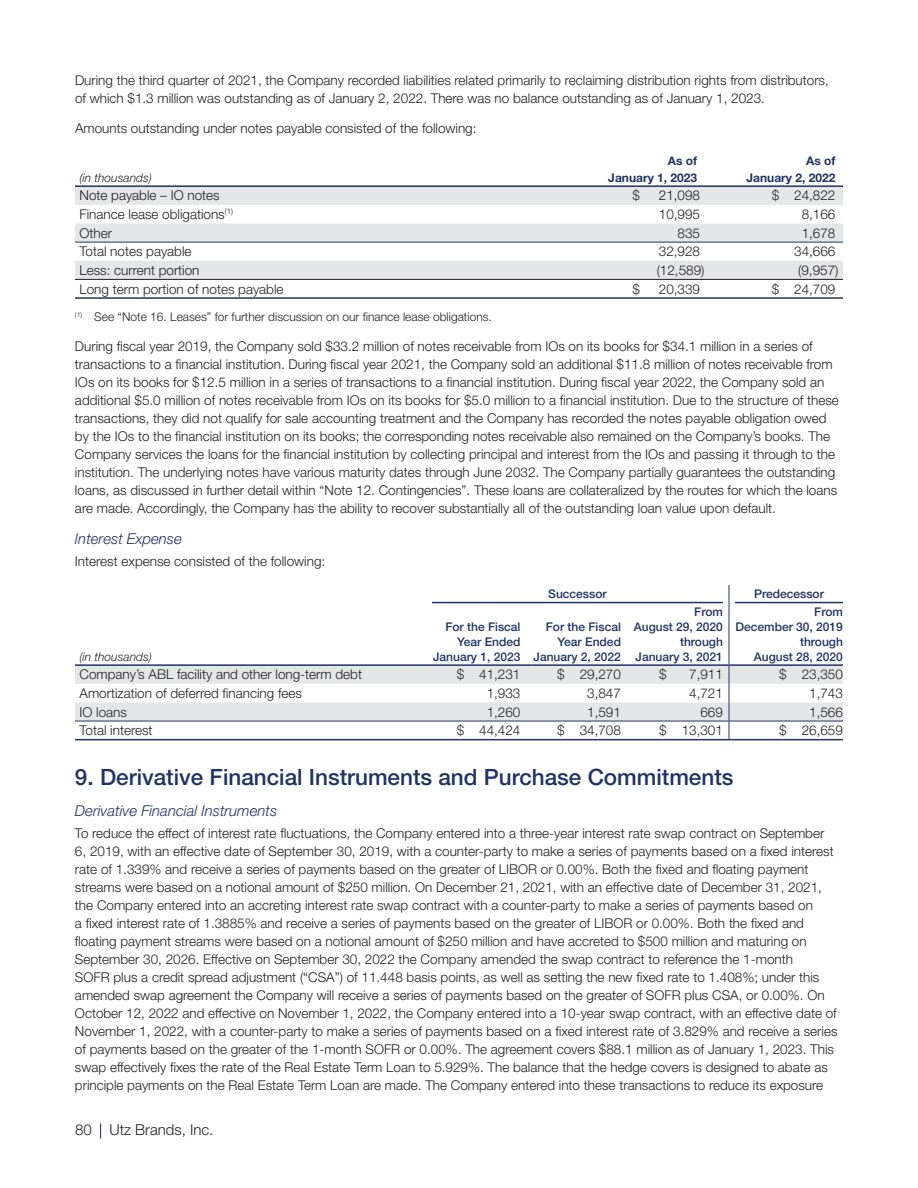
<style>
.page{position:relative;width:918px;height:1188px;background:#fff}
.page>*{position:absolute;margin:0;border:0;box-sizing:border-box;transform-origin:0 0}
.t1{font:500 22.5px "Helvetica Neue LT Std";color:#1f3365}
.t2{font:italic 300 15px "Helvetica Neue LT Std";color:#1f3365}
.t3{font:300 15px "Helvetica Neue LT Std";color:#231f20}
.t4{font:300 13.5px/18px "Helvetica Neue LT Std";color:#231f20}
.t5{font:500 12px/15px "Helvetica Neue LT Std";color:#1f3365;text-align:right}
.t6{font:300 12px "Helvetica Neue LT Std";color:#231f20}
.t7{font:700 12px/16.5px "Helvetica Neue LT Std";color:#1f3365;text-align:right}
.t8{font:italic 300 12px "Helvetica Neue LT Std";color:#231f20}
</style>
<div class="page">
<svg style="left:100px;top:1123px;width:1px;height:16px"></svg>
<svg style="left:75px;top:187px;width:768px;height:92px;fill:#e5e6e8"></svg>
<hr style="left:75px;top:185px;width:768px;height:2px;background:#1f3365">
<hr style="left:75px;top:242px;width:768px;height:1px;background:#1f3365">
<hr style="left:75px;top:297px;width:768px;height:2px;background:#1f3365">
<hr style="left:75px;top:279px;width:768px;height:1px;background:#231f20">
<hr style="left:432px;top:602px;width:189px;height:1px;background:#1f3365">
<hr style="left:633px;top:602px;width:90px;height:1px;background:#1f3365">
<hr style="left:735px;top:602px;width:108px;height:1px;background:#1f3365">
<hr style="left:75px;top:664px;width:457px;height:2px;background:#1f3365">
<hr style="left:633px;top:664px;width:96px;height:2px;background:#1f3365">
<hr style="left:729px;top:664px;width:114px;height:2px;background:#1f3365">
<hr style="left:532px;top:664px;width:101px;height:2px;background:#1f3365">
<svg style="left:729px;top:585px;width:1px;height:18px"></svg>
<hr style="left:729px;top:603px;width:1px;height:62px;background:#1f3365">
<svg style="left:75px;top:665px;width:768px;height:75px"></svg>
<svg style="left:621px;top:602px;width:12px;height:1px"></svg>
<p class="t4" style="left:75px;top:72px;width:755px">During the third quarter of 2021, the Company recorded liabilities related primarily to reclaiming distribution rights from distributors, of which $1.3 million was outstanding as of January 2, 2022. There was no balance outstanding as of January 1, 2023.</p>
<p class="t4" style="left:75px;top:121px;width:403px">Amounts outstanding under notes payable consisted of the following:</p>
<p class="t8" style="left:80px;top:173px;width:74px">(in thousands)</p>
<p class="t7" style="left:608px;top:154px;width:90px">As of<br>January 1, 2023</p>
<p class="t7" style="left:747px;top:154px;width:90px">As of<br>January 2, 2022</p>
<p class="t4" style="left:79px;top:188px;width:142px">Note payable – IO notes</p>
<p class="t4" style="left:633px;top:188px;width:9px">$</p>
<p class="t4" style="left:659px;top:188px;width:43px">21,098</p>
<p class="t4" style="left:772px;top:188px;width:65px">$ 24,822</p>
<p class="t4" style="left:79px;top:207px;width:155px">Finance lease obligations<sup>(1)</sup></p>
<p class="t4" style="left:659px;top:207px;width:43px">10,995</p>
<p class="t4" style="left:802px;top:207px;width:35px">8,166</p>
<p class="t4" style="left:80px;top:225px;width:34px">Other</p>
<p class="t4" style="left:678px;top:225px;width:24px">835</p>
<p class="t4" style="left:802px;top:225px;width:35px">1,678</p>
<p class="t4" style="left:80px;top:244px;width:114px">Total notes payable</p>
<p class="t4" style="left:659px;top:244px;width:43px">32,928</p>
<p class="t4" style="left:794px;top:244px;width:43px">34,666</p>
<p class="t4" style="left:80px;top:262px;width:122px">Less: current portion</p>
<p class="t4" style="left:657px;top:262px;width:49px">(12,589)</p>
<p class="t4" style="left:798px;top:262px;width:42px">(9,957)</p>
<p class="t4" style="left:80px;top:281px;width:206px">Long term portion of notes payable</p>
<p class="t4" style="left:633px;top:281px;width:9px">$</p>
<p class="t4" style="left:659px;top:281px;width:43px">20,339</p>
<p class="t4" style="left:772px;top:281px;width:65px">$ 24,709</p>
<p class="t6" style="left:75px;top:312px;width:418px"><sup>(1)</sup> See “Note 16. Leases” for further discussion on our finance lease obligations.</p>
<p class="t4" style="left:75px;top:339px;width:765px">During fiscal year 2019, the Company sold $33.2 million of notes receivable from IOs on its books for $34.1 million in a series of transactions to a financial institution. During fiscal year 2021, the Company sold an additional $11.8 million of notes receivable from IOs on its books for $12.5 million in a series of transactions to a financial institution. During fiscal year 2022, the Company sold an additional $5.0 million of notes receivable from IOs on its books for $5.0 million to a financial institution. Due to the structure of these transactions, they did not qualify for sale accounting treatment and the Company has recorded the notes payable obligation owed by the IOs to the financial institution on its books; the corresponding notes receivable also remained on the Company’s books. The Company services the loans for the financial institution by collecting principal and interest from the IOs and passing it through to the institution. The underlying notes have various maturity dates through June 2032. The Company partially guarantees the outstanding loans, as discussed in further detail within “Note 12. Contingencies”. These loans are collateralized by the routes for which the loans are made. Accordingly, the Company has the ability to recover substantially all of the outstanding loan value upon default.</p>
<p class="t2" style="left:75px;top:533px;width:108px">Interest Expense</p>
<p class="t4" style="left:75px;top:554px;width:252px">Interest expense consisted of the following:</p>
<p class="t5" style="left:548px;top:587px;width:60px">Successor</p>
<p class="t5" style="left:754px;top:587px;width:71px">Predecessor</p>
<p class="t8" style="left:80px;top:652px;width:74px">(in thousands)</p>
<p class="t5" style="left:433px;top:620px;width:89px">For the Fiscal<br>Year Ended<br>January 1, 2023</p>
<p class="t5" style="left:534px;top:620px;width:89px">For the Fiscal<br>Year Ended<br>January 2, 2022</p>
<p class="t5" style="left:634px;top:605px;width:91px">From<br>August 29, 2020 through<br>January 3, 2021</p>
<p class="t5" style="left:736px;top:605px;width:109px">From<br>December 30, 2019 through<br>August 28, 2020</p>
<p class="t4" style="left:79px;top:667px;width:284px">Company’s ABL facility and other long-term debt</p>
<p class="t4" style="left:457px;top:667px;width:65px">$ 41,231</p>
<p class="t4" style="left:557px;top:667px;width:65px">$ 29,270</p>
<p class="t4" style="left:659px;top:667px;width:9px">$</p>
<p class="t4" style="left:689px;top:667px;width:35px">7,911</p>
<p class="t4" style="left:779px;top:667px;width:65px">$ 23,350</p>
<p class="t4" style="left:79px;top:685px;width:224px">Amortization of deferred financing fees</p>
<p class="t4" style="left:487px;top:685px;width:35px">1,933</p>
<p class="t4" style="left:587px;top:685px;width:35px">3,847</p>
<p class="t4" style="left:689px;top:685px;width:35px">4,721</p>
<p class="t4" style="left:809px;top:685px;width:35px">1,743</p>
<p class="t4" style="left:79px;top:704px;width:49px">IO loans</p>
<p class="t4" style="left:487px;top:704px;width:35px">1,260</p>
<p class="t4" style="left:587px;top:704px;width:35px">1,591</p>
<p class="t4" style="left:700px;top:704px;width:24px">669</p>
<p class="t4" style="left:809px;top:704px;width:35px">1,566</p>
<p class="t4" style="left:79px;top:723px;width:75px">Total interest</p>
<p class="t4" style="left:457px;top:723px;width:65px">$ 44,424</p>
<p class="t4" style="left:557px;top:723px;width:65px">$ 34,708</p>
<p class="t4" style="left:659px;top:723px;width:65px">$ 13,301</p>
<p class="t4" style="left:779px;top:723px;width:65px">$ 26,659</p>
<h1 class="t1" style="left:75px;top:769px;width:660px">9. Derivative Financial Instruments and Purchase Commitments</h1>
<p class="t2" style="left:75px;top:805px;width:204px">Derivative Financial Instruments</p>
<p class="t4" style="left:75px;top:826px;width:764px">To reduce the effect of interest rate fluctuations, the Company entered into a three-year interest rate swap contract on September 6, 2019, with an effective date of September 30, 2019, with a counter-party to make a series of payments based on a fixed interest rate of 1.339% and receive a series of payments based on the greater of LIBOR or 0.00%. Both the fixed and floating payment streams were based on a notional amount of $250 million. On December 21, 2021, with an effective date of December 31, 2021, the Company entered into an accreting interest rate swap contract with a counter-party to make a series of payments based on<br>a fixed interest rate of 1.3885% and receive a series of payments based on the greater of LIBOR or 0.00%. Both the fixed and floating payment streams were based on a notional amount of $250 million and have accreted to $500 million and maturing on September 30, 2026. Effective on September 30, 2022 the Company amended the swap contract to reference the 1-month<br>SOFR plus a credit spread adjustment (“CSA”) of 11.448 basis points, as well as setting the new fixed rate to 1.408%; under this amended swap agreement the Company will receive a series of payments based on the greater of SOFR plus CSA, or 0.00%. On October 12, 2022 and effective on November 1, 2022, the Company entered into a 10-year swap contract, with an effective date of November 1, 2022, with a counter-party to make a series of payments based on a fixed interest rate of 3.829% and receive a series of payments based on the greater of the 1-month SOFR or 0.00%. The agreement covers $88.1 million as of January 1, 2023. This swap effectively fixes the rate of the Real Estate Term Loan to 5.929%. The balance that the hedge covers is designed to abate as principle payments on the Real Estate Term Loan are made. The Company entered into these transactions to reduce its exposure</p>
<p class="t3" style="left:75px;top:1124px;width:140px">80 Utz Brands, Inc.</p>
</div>
